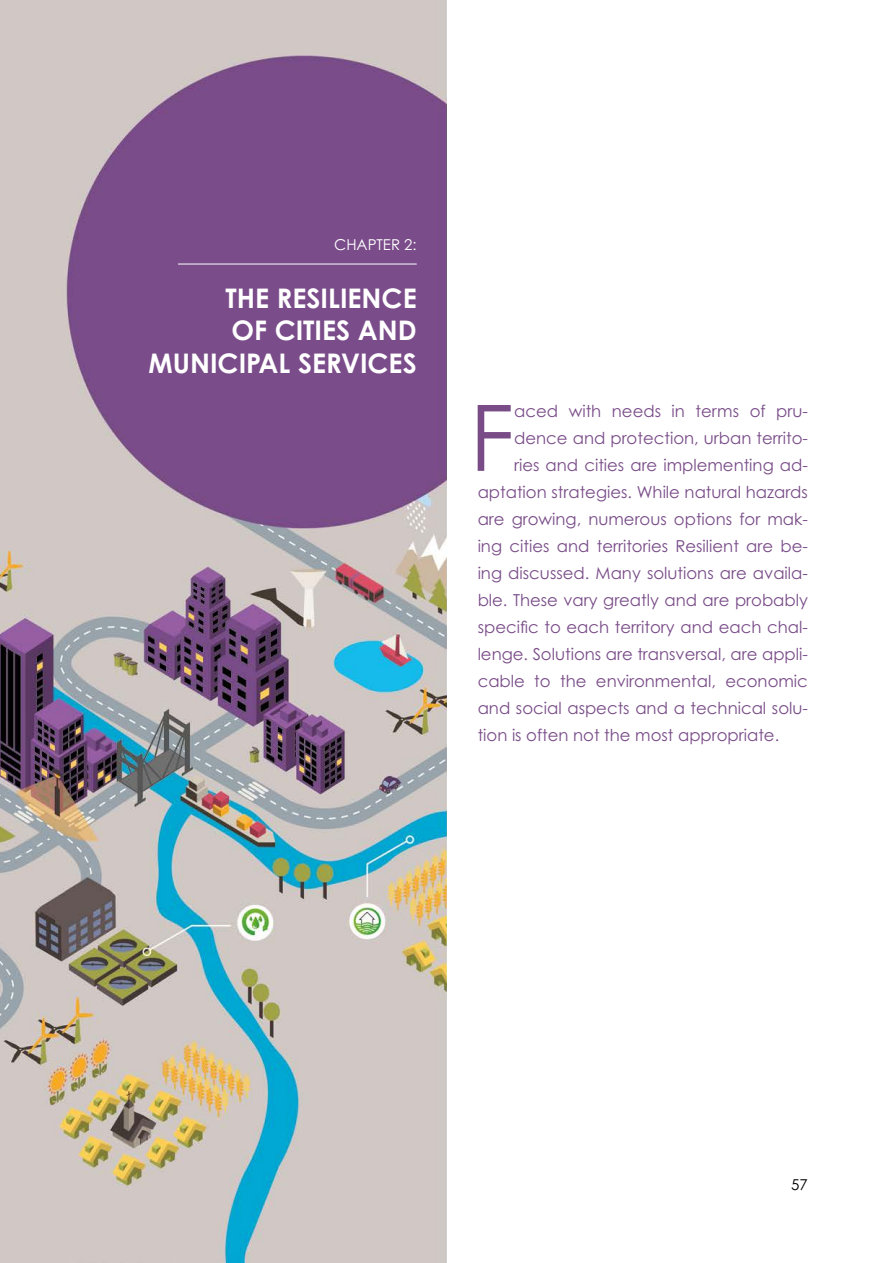
<style>
.page{position:relative;width:893px;height:1263px;background:#fff}
.page>*{position:absolute;margin:0;border:0;box-sizing:border-box;transform-origin:0 0}
.t1{font:91.65px "Century Gothic";color:#794c88}
.t2{font:700 27px/32.4px "Century Gothic";color:#fff;text-align:right}
.t3{font:16.5px "Century Gothic";color:#794c88}
.t4{font:15px "Century Gothic";color:#fff}
.t5{font:15px "Century Gothic";color:#000}
</style>
<div class="page">
<img style="left:0;top:0;width:446px;height:1263px">
<hr style="left:178px;top:264px;width:239px;height:1px;background:#fff">
<p class="t4" style="left:334px;top:235px;width:84px">CHAPTER 2:</p>
<h2 class="t2" style="left:148px;top:281px;width:270px">THE RESILIENCE<br>OF CITIES AND<br>MUNICIPAL SERVICES</h2>
<h1 class="t1" style="left:470px;top:382px;width:46px">F</h1>
<p class="t3" style="left:514px;top:401px;width:295px">aced with needs in terms of pru-</p>
<p class="t3" style="left:514px;top:428px;width:295px">dence and protection, urban territo-</p>
<p class="t3" style="left:514px;top:455px;width:295px">ries and cities are implementing ad-</p>
<p class="t3" style="left:478px;top:482px;width:332px">aptation strategies. While natural hazards</p>
<p class="t3" style="left:478px;top:509px;width:332px">are growing, numerous options for mak-</p>
<p class="t3" style="left:478px;top:536px;width:332px">ing cities and territories Resilient are be-</p>
<p class="t3" style="left:478px;top:563px;width:332px">ing discussed. Many solutions are availa-</p>
<p class="t3" style="left:478px;top:590px;width:332px">ble. These vary greatly and are probably</p>
<p class="t3" style="left:478px;top:617px;width:332px">specific to each territory and each chal-</p>
<p class="t3" style="left:478px;top:644px;width:332px">lenge. Solutions are transversal, are appli-</p>
<p class="t3" style="left:478px;top:671px;width:332px">cable to the environmental, economic</p>
<p class="t3" style="left:478px;top:698px;width:332px">and social aspects and a technical solu-</p>
<p class="t3" style="left:478px;top:725px;width:303px">tion is often not the most appropriate.</p>
<p class="t5" style="left:791px;top:1175px;width:18px">57</p>
</div>
